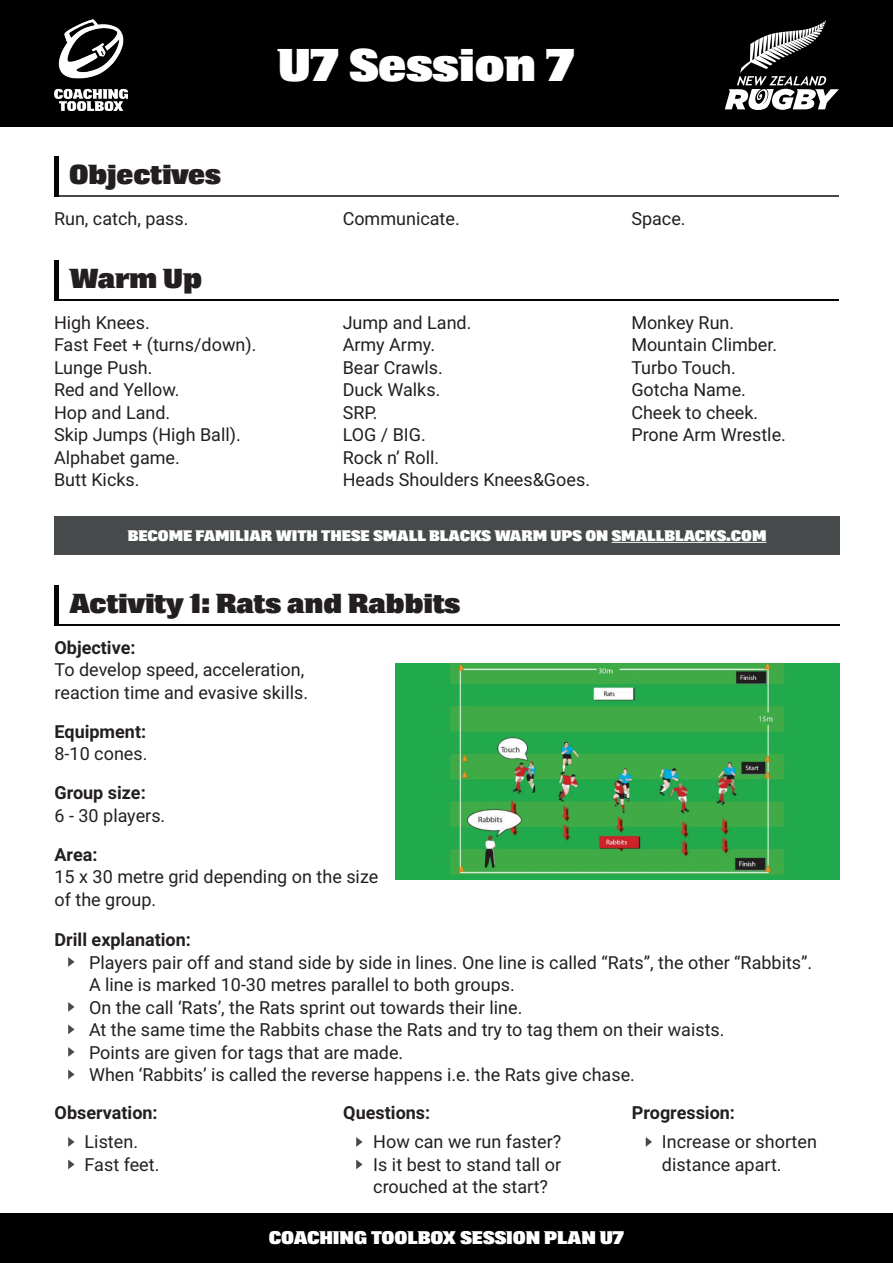
<style>
.page{position:relative;width:893px;height:1263px;background:#fff}
.page>*{position:absolute;margin:0;border:0;box-sizing:border-box;transform-origin:0 0}
.t1{font:700 45px "NZ Rugby Chisel";color:#fff}
.t2{font:700 27px "NZ Rugby Chisel";color:#231f20}
.t3{font:18px/22.5px "Roboto";color:#231f20}
.t4{font:700 18px "Roboto";color:#231f20}
.t5{font:700 18px "NZ Rugby Chisel";color:#fff}
.t6{font:700 15px "NZ Rugby Chisel";color:#fff}
</style>
<div class="page">
<div style="left:0;top:0;width:893px;height:126px;background:#000"></div>
<svg style="left:725px;top:20px;width:114px;height:90px"></svg>
<div style="left:0;top:1213px;width:893px;height:50px;background:#000"></div>
<img style="left:55px;top:20px;width:72px;height:91px">
<div style="left:54px;top:517px;width:786px;height:38px;background:#474a4a"></div>
<hr style="left:54px;top:196px;width:785px;height:1px;background:#494949">
<hr style="left:54px;top:299px;width:785px;height:1px;background:#040503">
<hr style="left:611px;top:542px;width:155px;height:1px;background:#fff">
<hr style="left:55px;top:624px;width:784px;height:1px;background:#040503">
<svg style="left:68px;top:1137px;width:7px;height:10px"></svg>
<svg style="left:68px;top:957px;width:7px;height:10px"></svg>
<svg style="left:68px;top:1002px;width:7px;height:10px"></svg>
<svg style="left:68px;top:1047px;width:7px;height:10px"></svg>
<svg style="left:68px;top:1069px;width:7px;height:10px"></svg>
<svg style="left:68px;top:1024px;width:7px;height:10px"></svg>
<svg style="left:356px;top:1137px;width:7px;height:10px"></svg>
<svg style="left:646px;top:1137px;width:6px;height:10px"></svg>
<svg style="left:68px;top:1159px;width:7px;height:10px"></svg>
<svg style="left:356px;top:1159px;width:7px;height:10px"></svg>
<img style="left:396px;top:663px;width:444px;height:217px">
<hr style="left:55px;top:585px;width:4px;height:40px;background:#040503">
<hr style="left:54px;top:260px;width:4px;height:40px;background:#040503">
<hr style="left:54px;top:157px;width:4px;height:40px;background:#040503">
<p class="t1" style="left:278px;top:39px;width:298px">U7 Session 7</p>
<p class="t2" style="left:69px;top:160px;width:153px">Objectives</p>
<p class="t3" style="left:54px;top:207px;width:136px">Run, catch, pass.</p>
<p class="t2" style="left:69px;top:263px;width:134px">Warm Up</p>
<p class="t3" style="left:54px;top:310px;width:97px">High Knees.</p>
<p class="t3" style="left:54px;top:333px;width:204px">Fast Feet + (turns/down).</p>
<p class="t3" style="left:54px;top:355px;width:100px">Lunge Push.</p>
<p class="t3" style="left:54px;top:378px;width:127px">Red and Yellow.</p>
<p class="t3" style="left:54px;top:400px;width:118px">Hop and Land.</p>
<p class="t3" style="left:54px;top:423px;width:188px">Skip Jumps (High Ball).</p>
<p class="t3" style="left:54px;top:445px;width:127px">Alphabet game.</p>
<p class="t3" style="left:54px;top:468px;width:87px">Butt Kicks.</p>
<p class="t3" style="left:343px;top:207px;width:119px">Communicate.</p>
<p class="t3" style="left:343px;top:310px;width:130px">Jump and Land.</p>
<p class="t3" style="left:343px;top:333px;width:94px">Army Army.</p>
<p class="t3" style="left:343px;top:355px;width:102px">Bear Crawls.</p>
<p class="t3" style="left:343px;top:378px;width:99px">Duck Walks.</p>
<p class="t3" style="left:343px;top:400px;width:37px">SRP.</p>
<p class="t3" style="left:343px;top:423px;width:85px">LOG / BIG.</p>
<p class="t3" style="left:343px;top:445px;width:98px">Rock n’ Roll.</p>
<p class="t3" style="left:343px;top:468px;width:249px">Heads Shoulders Knees&amp;Goes.</p>
<p class="t3" style="left:631px;top:207px;width:56px">Space.</p>
<p class="t3" style="left:631px;top:310px;width:104px">Monkey Run.</p>
<p class="t3" style="left:631px;top:333px;width:147px">Mountain Climber.</p>
<p class="t3" style="left:631px;top:355px;width:106px">Turbo Touch.</p>
<p class="t3" style="left:631px;top:378px;width:116px">Gotcha Name.</p>
<p class="t3" style="left:631px;top:400px;width:128px">Cheek to cheek.</p>
<p class="t3" style="left:631px;top:423px;width:156px">Prone Arm Wrestle.</p>
<p class="t6" style="left:128px;top:527px;width:640px">BECOME FAMILIAR WITH THESE SMALL BLACKS WARM UPS ON SMALLBLACKS.COM</p>
<p class="t2" style="left:70px;top:588px;width:392px">Activity 1: Rats and Rabbits</p>
<p class="t4" style="left:55px;top:635px;width:83px">Objective:</p>
<p class="t3" style="left:55px;top:658px;width:251px">To develop speed, acceleration,</p>
<p class="t3" style="left:55px;top:680px;width:255px">reaction time and evasive skills.</p>
<p class="t4" style="left:55px;top:719px;width:93px">Equipment:</p>
<p class="t3" style="left:55px;top:742px;width:94px">8-10 cones.</p>
<p class="t4" style="left:55px;top:780px;width:93px">Group size:</p>
<p class="t3" style="left:55px;top:803px;width:112px">6 - 30 players.</p>
<p class="t4" style="left:55px;top:842px;width:44px">Area:</p>
<p class="t3" style="left:55px;top:865px;width:325px">15 x 30 metre grid depending on the size</p>
<p class="t3" style="left:55px;top:887px;width:103px">of the group.</p>
<p class="t4" style="left:55px;top:927px;width:138px">Drill explanation:</p>
<p class="t3" style="left:89px;top:950px;width:725px">Players pair off and stand side by side in lines. One line is called “Rats”, the other “Rabbits”.</p>
<p class="t3" style="left:89px;top:973px;width:427px">A line is marked 10-30 metres parallel to both groups.</p>
<p class="t3" style="left:89px;top:995px;width:435px">On the call ‘Rats’, the Rats sprint out towards their line.</p>
<p class="t3" style="left:89px;top:1018px;width:637px">At the same time the Rabbits chase the Rats and try to tag them on their waists.</p>
<p class="t3" style="left:89px;top:1040px;width:316px">Points are given for tags that are made.</p>
<p class="t3" style="left:89px;top:1063px;width:547px">When ‘Rabbits’ is called the reverse happens i.e. the Rats give chase.</p>
<p class="t4" style="left:55px;top:1100px;width:105px">Observation:</p>
<p class="t3" style="left:85px;top:1130px;width:55px">Listen.</p>
<p class="t3" style="left:85px;top:1152px;width:76px">Fast feet.</p>
<p class="t4" style="left:343px;top:1100px;width:88px">Questions:</p>
<p class="t3" style="left:373px;top:1130px;width:189px">How can we run faster?</p>
<p class="t3" style="left:373px;top:1152px;width:189px">Is it best to stand tall or crouched at the start?</p>
<p class="t4" style="left:632px;top:1100px;width:105px">Progression:</p>
<p class="t3" style="left:662px;top:1130px;width:156px">Increase or shorten distance apart.</p>
<p class="t5" style="left:269px;top:1227px;width:357px">COACHING TOOLBOX SESSION PLAN U7</p>
</div>
